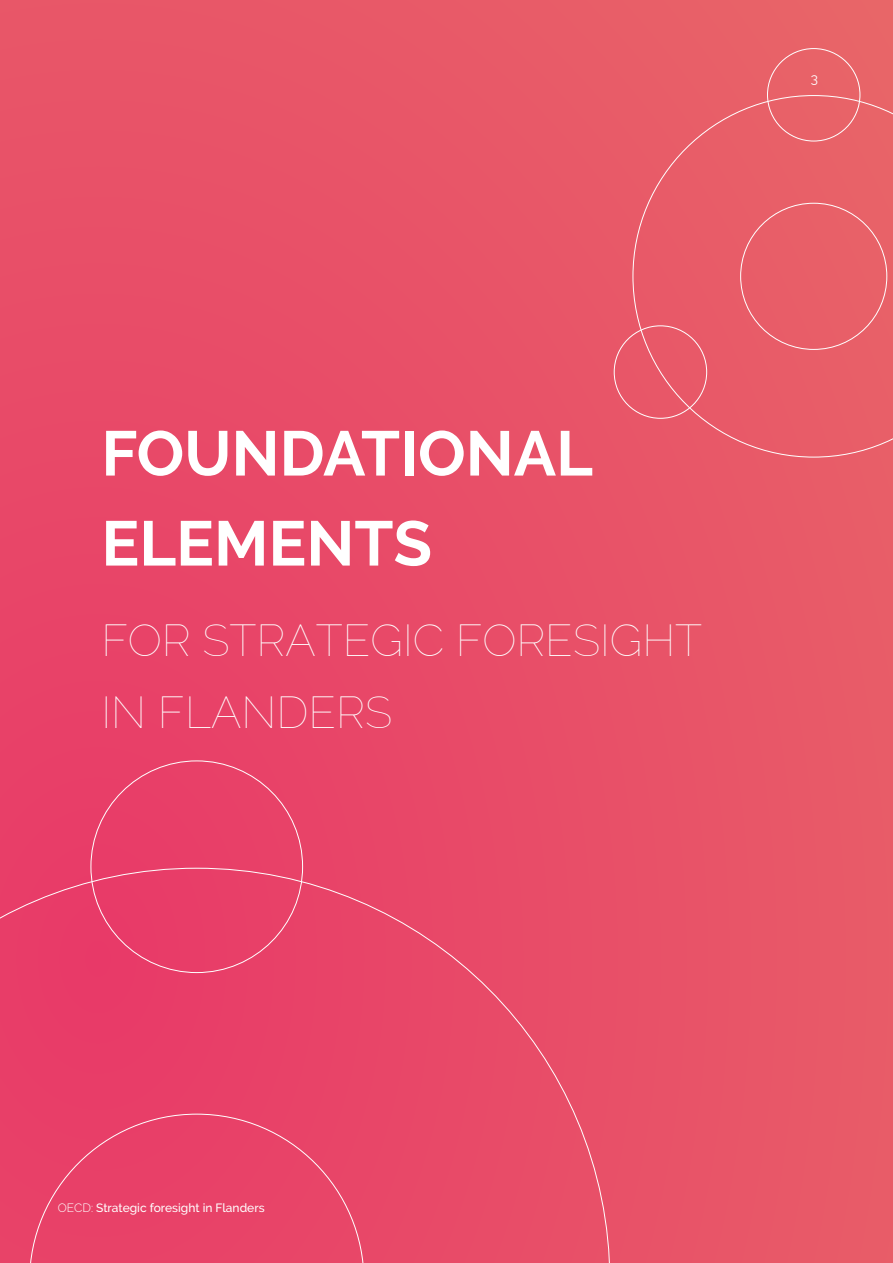
<style>
.page{position:relative;width:893px;height:1263px;background:#fff}
.page>*{position:absolute;margin:0;border:0;box-sizing:border-box;transform-origin:0 0}
.Chapter_Title_Headline{font:700 63px/90px "Raleway";color:#fff}
.Chapter_Title_Headline-2{font:100 45px/72px "Raleway";color:#fff}
.t1{font:13.5px "Raleway";color:#fff}
.t2{font:500 12px "Raleway";color:#fff}
.s1{font-weight:300}
</style>
<div class="page">
<div style="left:0;top:0;width:893px;height:1263px;background:linear-gradient(to right,#e84668,#e85b68)"></div>
<div style="left:633px;top:95px;width:260px;height:362px;background:#e85d68"></div>
<svg style="left:0;top:868px;width:610px;height:395px;background:#e84568"></svg>
<div style="left:29px;top:1114px;width:335px;height:149px;background:#e84268"></div>
<p class="t1" style="left:811px;top:70px;width:9px">3</p>
<p class="Chapter_Title_Headline" style="left:101px;top:409px;width:493px">FOUNDATIONAL<br>ELEMENTS</p>
<p class="Chapter_Title_Headline-2" style="left:101px;top:599px;width:602px">FOR STRATEGIC FORESIGHT<br>IN FLANDERS</p>
<p class="t2" style="left:58px;top:1201px;width:208px"><span class="s1">OECD:</span> Strategic foresight in Flanders</p>
</div>
